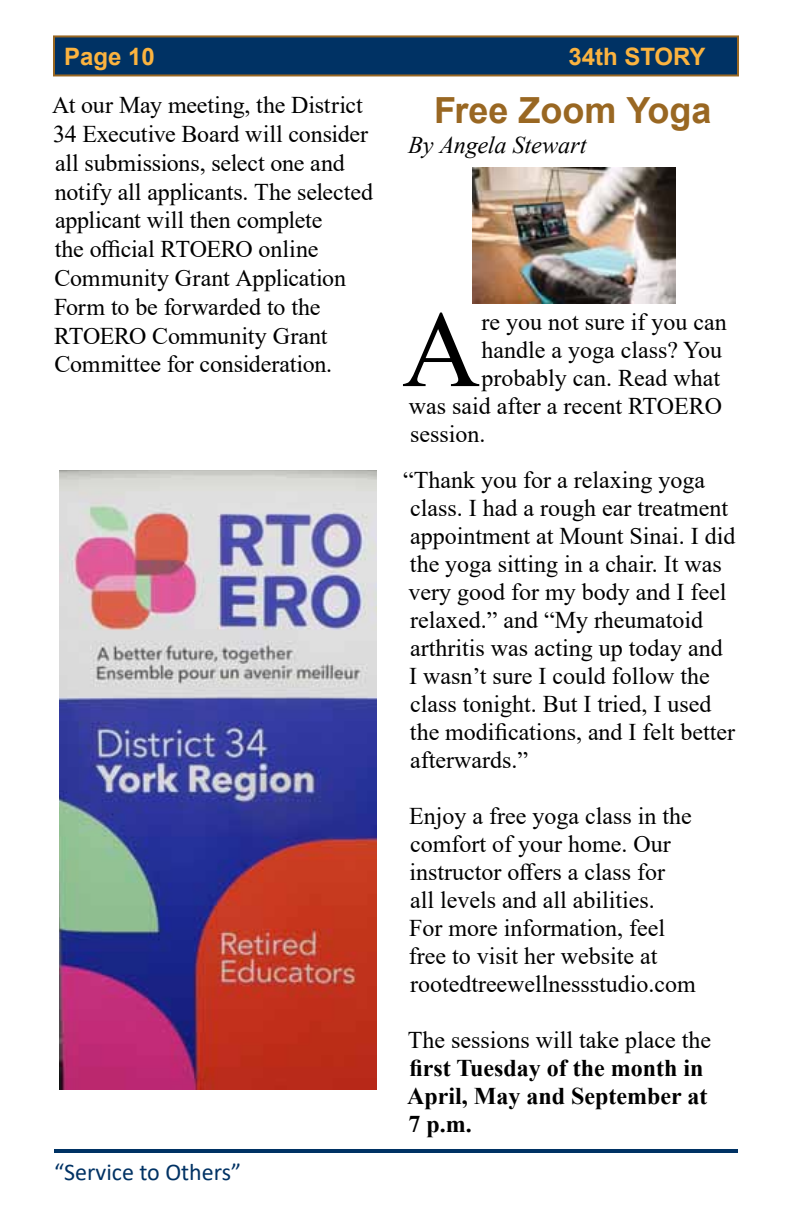
<style>
.page{position:relative;width:792px;height:1224px;background:#fff}
.page>*{position:absolute;margin:0;border:0;box-sizing:border-box;transform-origin:0 0}
.t1{font:108.6px "Times New Roman";color:#000}
.t2{font:700 36px "Arial";color:#996722}
.t3{font:24px/28px "Times New Roman";color:#000}
.t4{font:700 24px/28px "Times New Roman";color:#000}
.t5{font:24px "Calibri";color:#003264}
.t6{font:700 24px "Arial";color:#fbb33f}
.t7{font:italic 24px "Times New Roman";letter-spacing:-.005em;color:#000}
</style>
<div class="page">
<hr style="left:54px;top:1149px;width:684px;height:4px;background:#003264">
<div style="left:54px;top:36px;width:684px;height:39px;background:#003264"></div>
<div style="left:53px;top:35px;width:686px;height:41px;border:2px solid #996722"></div>
<img style="left:472px;top:168px;width:203px;height:135px">
<img style="left:60px;top:471px;width:316px;height:619px">
<p class="t6" style="left:64px;top:39px;width:92px">Page 10</p>
<p class="t6" style="left:568px;top:39px;width:139px">34th STORY</p>
<h2 class="t2" style="left:434px;top:85px;width:279px">Free Zoom Yoga</h2>
<p class="t7" style="left:408px;top:128px;width:180px">By Angela Stewart</p>
<p class="t3" style="left:52px;top:90px;width:322px;line-height:28.8px">At our May meeting, the District<br>34 Executive Board will consider all submissions, select one and notify all applicants. The selected applicant will then complete<br>the official RTOERO online<br>Community Grant Application<br>Form to be forwarded to the<br>RTOERO Community Grant<br>Committee for consideration.</p>
<h1 class="t1" style="left:402px;top:273px;width:80px">A</h1>
<p class="t3" style="left:481px;top:307px;width:247px">re you not sure if you can</p>
<p class="t3" style="left:481px;top:335px;width:242px">handle a yoga class? You</p>
<p class="t3" style="left:482px;top:363px;width:240px">probably can. Read what</p>
<p class="t3" style="left:409px;top:391px;width:315px">was said after a recent RTOERO</p>
<p class="t3" style="left:410px;top:419px;width:77px">session.</p>
<p class="t3" style="left:403px;top:465px;width:334px">“Thank you for a relaxing yoga class. I had a rough ear treatment appointment at Mount Sinai. I did the yoga sitting in a chair. It was very good for my body and I feel relaxed.” and “My rheumatoid arthritis was acting up today and<br>I wasn’t sure I could follow the class tonight. But I tried, I used the modifications, and I felt better afterwards.”</p>
<p class="t3" style="left:409px;top:801px;width:289px">Enjoy a free yoga class in the comfort of your home. Our instructor offers a class for<br>all levels and all abilities.<br>For more information, feel free to visit her website at rootedtreewellnessstudio.com</p>
<p class="t3" style="left:408px;top:1025px;width:305px">The sessions will take place the</p>
<p class="t4" style="left:407px;top:1054px;width:302px">first Tuesday of the month in<br>April, May and September at<br>7 p.m.</p>
<p class="t5" style="left:54px;top:1155px;width:189px">“Service to Others”</p>
</div>
